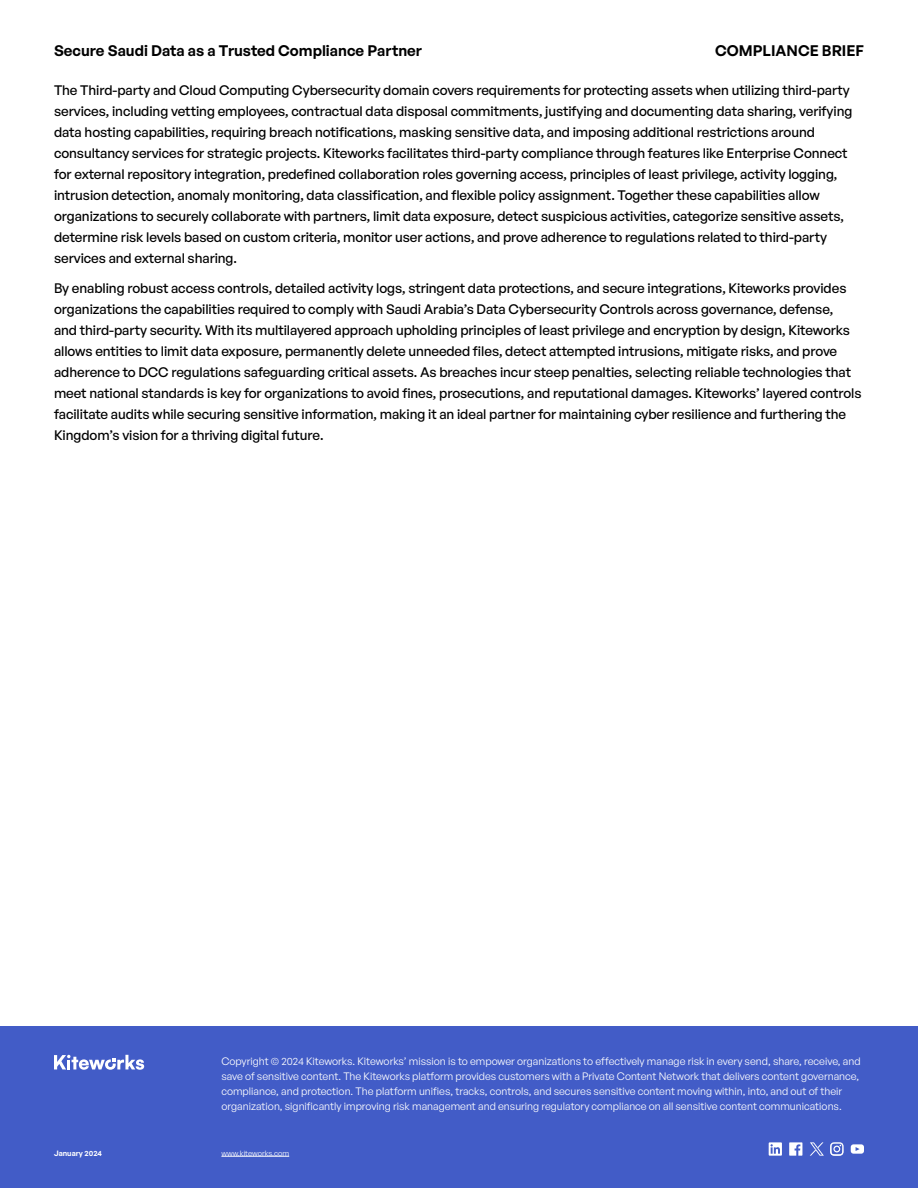
<style>
.page{position:relative;width:918px;height:1188px;background:#fff}
.page>*{position:absolute;margin:0;border:0;box-sizing:border-box;transform-origin:0 0}
.t1{font:600 15px "General Sans";color:#000}
.t2{font:500 13.5px/21px "General Sans";letter-spacing:-.005em;color:#000}
.t3{font:10.5px/15px "General Sans";color:#fff}
.t4{font:7.5px "General Sans";color:#fff}
.t5{font:600 7.5px "General Sans";color:#fff}
</style>
<div class="page">
<div style="left:0;top:1026px;width:918px;height:162px;background:#425cc7"></div>
<hr style="left:221px;top:1156px;width:68px;height:1px;background:#fff">
<svg style="left:54px;top:1055px;width:90px;height:15px"></svg>
<svg style="left:769px;top:1142px;width:13px;height:14px"></svg>
<svg style="left:789px;top:1142px;width:13px;height:14px"></svg>
<svg style="left:830px;top:1142px;width:13px;height:14px"></svg>
<svg style="left:851px;top:1144px;width:13px;height:10px"></svg>
<svg style="left:810px;top:1142px;width:14px;height:14px"></svg>
<p class="t1" style="left:54px;top:41px;width:370px">Secure Saudi Data as a Trusted Compliance Partner</p>
<p class="t1" style="left:715px;top:41px;width:150px">COMPLIANCE BRIEF</p>
<p class="t2" style="left:54px;top:79px;width:800px">The Third-party and Cloud Computing Cybersecurity domain covers requirements for protecting assets when utilizing third-party services, including vetting employees, contractual data disposal commitments, justifying and documenting data sharing, verifying data hosting capabilities, requiring breach notifications, masking sensitive data, and imposing additional restrictions around consultancy services for strategic projects. Kiteworks facilitates third-party compliance through features like Enterprise Connect for external repository integration, predefined collaboration roles governing access, principles of least privilege, activity logging, intrusion detection, anomaly monitoring, data classification, and flexible policy assignment. Together these capabilities allow organizations to securely collaborate with partners, limit data exposure, detect suspicious activities, categorize sensitive assets, determine risk levels based on custom criteria, monitor user actions, and prove adherence to regulations related to third-party services and external sharing.</p>
<p class="t2" style="left:54px;top:277px;width:809px">By enabling robust access controls, detailed activity logs, stringent data protections, and secure integrations, Kiteworks provides organizations the capabilities required to comply with Saudi Arabia’s Data Cybersecurity Controls across governance, defense,<br>and third-party security. With its multilayered approach upholding principles of least privilege and encryption by design, Kiteworks allows entities to limit data exposure, permanently delete unneeded files, detect attempted intrusions, mitigate risks, and prove adherence to DCC regulations safeguarding critical assets. As breaches incur steep penalties, selecting reliable technologies that meet national standards is key for organizations to avoid fines, prosecutions, and reputational damages. Kiteworks’ layered controls facilitate audits while securing sensitive information, making it an ideal partner for maintaining cyber resilience and furthering the Kingdom’s vision for a thriving digital future.</p>
<p class="t3" style="left:221px;top:1054px;width:641px">Copyright © 2024 Kiteworks. Kiteworks’ mission is to empower organizations to effectively manage risk in every send, share, receive, and save of sensitive content. The Kiteworks platform provides customers with a Private Content Network that delivers content governance, compliance, and protection. The platform unifies, tracks, controls, and secures sensitive content moving within, into, and out of their organization, significantly improving risk management and ensuring regulatory compliance on all sensitive content communications.</p>
<p class="t5" style="left:54px;top:1148px;width:49px">January 2024</p>
<p class="t4" style="left:221px;top:1148px;width:69px">www.kiteworks.com</p>
</div>
